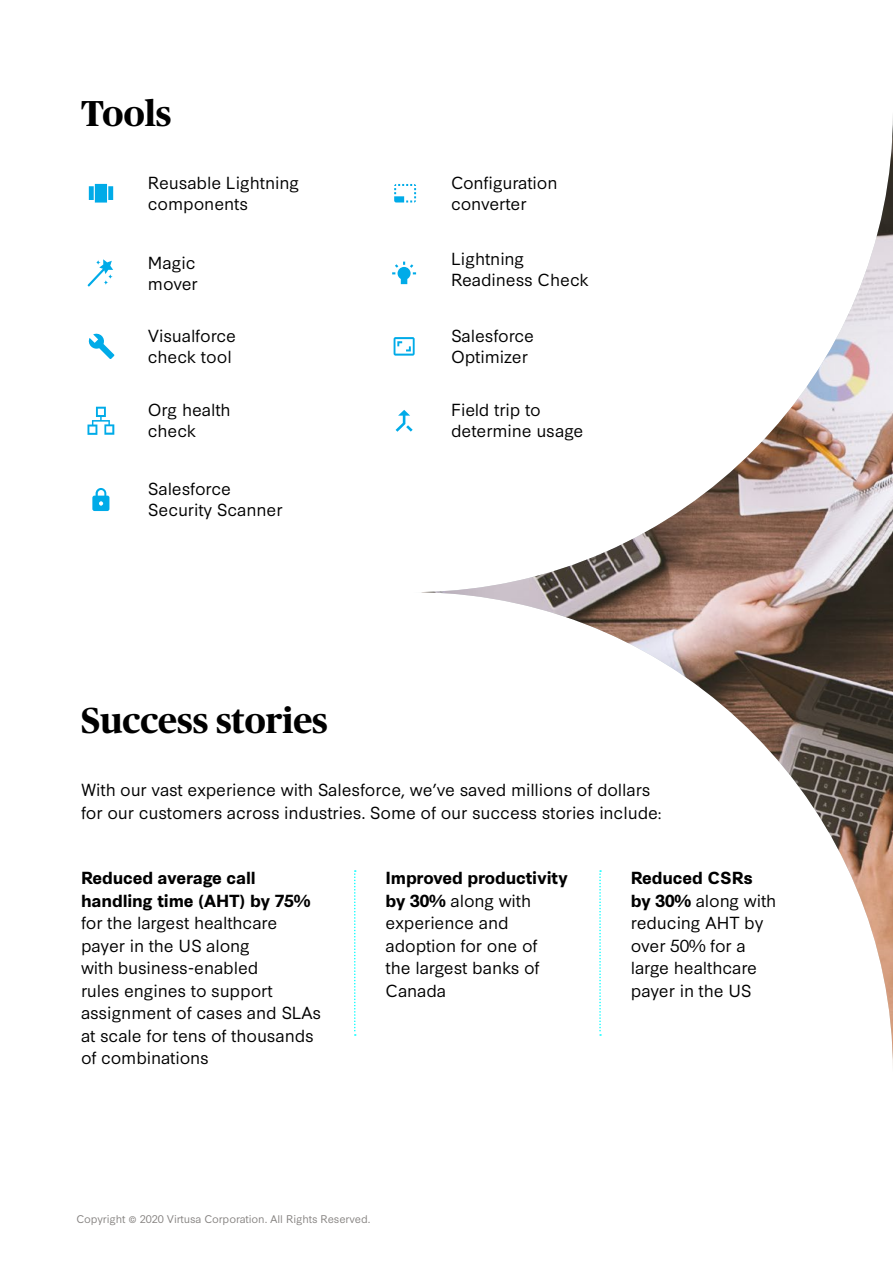
<style>
.page{position:relative;width:893px;height:1263px;background:#fff}
.page>*{position:absolute;margin:0;border:0;box-sizing:border-box;transform-origin:0 0}
.t1{font:700 36px "Publico Headline";color:#000}
.t2{font:16.5px/22.5px "Synthese";letter-spacing:-.01em;color:#000}
.t3{font:700 16.5px/22.5px "Synthese";letter-spacing:-.01em;color:#000}
.t4{font:10.5px "Synthese";letter-spacing:-.01em;color:#868381}
.s1{font-family:"Minion Pro"}
.s2{font-weight:700}
</style>
<div class="page">
<img style="left:421px;top:116px;width:472px;height:950px">
<svg style="left:89px;top:184px;width:24px;height:19px"></svg>
<svg style="left:88px;top:333px;width:26px;height:26px"></svg>
<svg style="left:87px;top:407px;width:27px;height:28px"></svg>
<svg style="left:92px;top:488px;width:18px;height:23px"></svg>
<svg style="left:392px;top:262px;width:24px;height:22px"></svg>
<svg style="left:394px;top:337px;width:21px;height:19px"></svg>
<svg style="left:396px;top:410px;width:17px;height:22px"></svg>
<svg style="left:394px;top:184px;width:22px;height:18px"></svg>
<svg style="left:88px;top:259px;width:25px;height:27px"></svg>
<svg style="left:354px;top:870px;width:2px;height:166px"></svg>
<svg style="left:599px;top:870px;width:2px;height:166px"></svg>
<h1 class="t1" style="left:81px;top:88px;width:92px">Tools</h1>
<p class="t2" style="left:148px;top:171px;width:153px;line-height:21px">Reusable Lightning components</p>
<p class="t2" style="left:148px;top:250px;width:51px;line-height:21px">Magic mover</p>
<p class="t2" style="left:451px;top:171px;width:108px;line-height:21px">Configuration converter</p>
<p class="t2" style="left:451px;top:247px;width:139px;line-height:21px">Lightning<br>Readiness Check</p>
<p class="t2" style="left:148px;top:324px;width:90px;line-height:21px">Visualforce check tool</p>
<p class="t2" style="left:451px;top:324px;width:85px;line-height:21px">Salesforce<br>Optimizer</p>
<p class="t2" style="left:148px;top:398px;width:84px;line-height:21px">Org health check</p>
<p class="t2" style="left:148px;top:477px;width:136px;line-height:21px">Salesforce<br>Security Scanner</p>
<h1 class="t1" style="left:81px;top:694px;width:248px">Success stories</h1>
<p class="t2" style="left:451px;top:398px;width:134px;line-height:21px">Field trip to determine usage</p>
<p class="t2" style="left:81px;top:777px;width:582px">With our vast experience with Salesforce, we’ve saved millions of dollars for our customers across industries. Some of our success stories include<span class="s1">:</span></p>
<p class="t3" style="left:81px;top:866px;width:231px">Reduced average call handling time (AHT) by 75%</p>
<p class="t2" style="left:81px;top:910px;width:242px">for the largest healthcare payer in the US along<br>with business-enabled<br>rules engines to support assignment of cases and SLAs at scale for tens of thousands of combinations</p>
<p class="t2" style="left:386px;top:865px;width:184px"><span class="s2">Improved productivity by 30%</span> along with experience and adoption for one of<br>the largest banks of<br>Canada</p>
<p class="t2" style="left:631px;top:865px;width:147px"><span class="s2">Reduced CSRs by 30%</span> along with reducing AHT by over 50% for a large healthcare payer in the US</p>
<p class="t4" style="left:77px;top:1210px;width:295px">Copyright © 2020 Virtusa Corporation. All Rights Reserved.</p>
</div>
